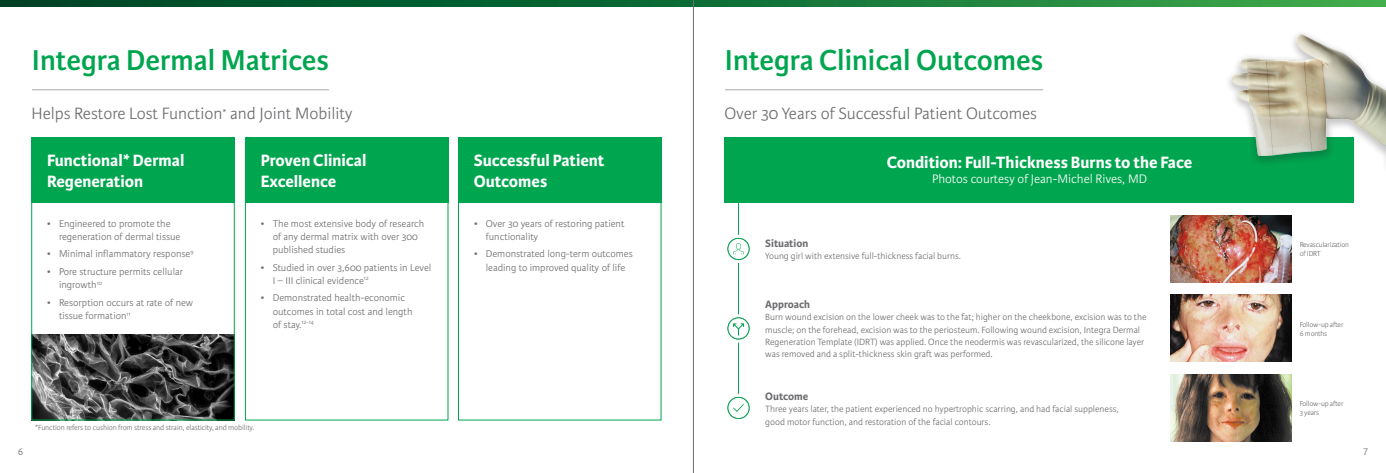
<style>
.page{position:relative;width:1386px;height:473px;background:#fff}
.page>*{position:absolute;margin:0;border:0;box-sizing:border-box;transform-origin:0 0}
.t1{font:600 30.62px "Karmina Sans";color:#00a54f}
.h3_Bold{font:700 17.5px/21px "Karmina Sans";color:#fff}
.t2{font:300 17.5px "Karmina Sans";color:#6c6d70}
.t3{font:300 13.12px "Karmina Sans";color:#fff}
.t4{font:700 11.38px "Karmina Sans";color:#6c6d70}
.t5{font:300 10.5px/13.1px "Karmina Sans";color:#6c6d70}
.t6{font:300 9.62px/12.2px "Karmina Sans";color:#6c6d70}
.Disclaimer{font:300 7.88px "Karmina Sans";letter-spacing:-.01em;color:#6c6d70}
.t7{font:300 7.61px/9.1px "Karmina Sans";letter-spacing:-.02em;color:#6c6d70}
</style>
<div class="page">
<svg style="left:0;top:0;width:1386px;height:7px;background:#157237"></svg>
<img style="left:33px;top:335px;width:200px;height:83px">
<hr style="left:32px;top:89px;width:297px;height:1px;background:#a8a9ad">
<div style="left:31px;top:137px;width:204px;height:66px;background:#00a54f"></div>
<div style="left:245px;top:137px;width:203px;height:66px;background:#00a54f"></div>
<div style="left:458px;top:137px;width:204px;height:66px;background:#00a54f"></div>
<div style="left:31px;top:137px;width:204px;height:283px;border:1px solid #00a54f"></div>
<div style="left:245px;top:137px;width:203px;height:283px;border:1px solid #00a54f"></div>
<div style="left:458px;top:137px;width:204px;height:283px;border:1px solid #00a54f"></div>
<hr style="left:725px;top:89px;width:318px;height:1px;background:#a8a9ad">
<div style="left:724px;top:137px;width:630px;height:66px;background:#00a54f"></div>
<img style="left:1171px;top:215px;width:121px;height:67px">
<img style="left:1171px;top:295px;width:121px;height:67px">
<img style="left:1171px;top:374px;width:121px;height:67px">
<div style="left:1224px;top:29px;width:162px;height:147px;background:#231f20;opacity:.25"></div>
<img style="left:1224px;top:29px;width:162px;height:141px">
<hr style="left:738px;top:203px;width:1px;height:34px;background:#00a54f">
<hr style="left:738px;top:259px;width:1px;height:58px;background:#00a54f">
<hr style="left:738px;top:339px;width:1px;height:60px;background:#00a54f">
<div style="left:725px;top:235px;width:28px;height:28px;border:1px solid #fff;border-radius:50%"></div>
<svg style="left:728px;top:238px;width:22px;height:22px"></svg>
<div style="left:728px;top:238px;width:22px;height:22px;border:1px solid #00a54f;border-radius:50%"></div>
<svg style="left:725px;top:315px;width:27px;height:27px"></svg>
<div style="left:725px;top:314px;width:28px;height:28px;border:1px solid #fff;border-radius:50%"></div>
<svg style="left:728px;top:317px;width:22px;height:22px"></svg>
<div style="left:728px;top:317px;width:22px;height:22px;border:1px solid #00a54f;border-radius:50%"></div>
<div style="left:725px;top:394px;width:28px;height:28px;border:1px solid #fff;border-radius:50%"></div>
<svg style="left:728px;top:397px;width:22px;height:22px"></svg>
<div style="left:728px;top:397px;width:22px;height:22px;border:1px solid #00a54f;border-radius:50%"></div>
<hr style="left:693px;top:0;width:1px;height:472px;background:#6c6d70">
<p class="t1" style="left:32px;top:43px;width:298px">Integra Dermal Matrices</p>
<p class="t2" style="left:32px;top:104px;width:322px">Helps Restore Lost Function<sup>*</sup> and Joint Mobility</p>
<p class="h3_Bold" style="left:47px;top:150px;width:139px">Functional* Dermal<br>Regeneration</p>
<p class="h3_Bold" style="left:261px;top:150px;width:107px">Proven Clinical<br>Excellence</p>
<p class="h3_Bold" style="left:474px;top:150px;width:132px">Successful Patient<br>Outcomes</p>
<p class="t5" style="left:59px;top:217px;width:123px;text-indent:-12px">• Engineered to promote the regeneration of dermal tissue</p>
<p class="t5" style="left:47px;top:247px;width:148px">• Minimal inflammatory response<sup>9</sup></p>
<p class="t5" style="left:59px;top:265px;width:126px;text-indent:-12px">• Pore structure permits cellular ingrowth<sup>10</sup></p>
<p class="t5" style="left:59px;top:296px;width:136px;text-indent:-12px">• Resorption occurs at rate of new tissue formation<sup>11</sup></p>
<p class="t5" style="left:273px;top:217px;width:153px;text-indent:-12px">• The most extensive body of research of any dermal matrix with over 300 published studies</p>
<p class="t5" style="left:273px;top:261px;width:160px;text-indent:-12px">• Studied in over 3,600 patients in Level<br>I – III clinical evidence<sup>12</sup></p>
<p class="t5" style="left:273px;top:291px;width:141px;text-indent:-12px">• Demonstrated health-economic outcomes in total cost and length of stay.<sup>12-14</sup></p>
<p class="Disclaimer" style="left:35px;top:423px;width:220px">*Function refers to cushion from stress and strain, elasticity, and mobility.</p>
<p class="t5" style="left:486px;top:217px;width:140px;text-indent:-12px">• Over 30 years of restoring patient functionality</p>
<p class="t5" style="left:474px;top:247px;width:160px;text-align:center">• Demonstrated long-term outcomes leading to improved quality of life</p>
<p class="t1" style="left:725px;top:43px;width:320px">Integra Clinical Outcomes</p>
<p class="t2" style="left:724px;top:104px;width:314px">Over 30 Years of Successful Patient Outcomes</p>
<p class="h3_Bold" style="left:887px;top:152px;width:307px">Condition: Full-Thickness Burns to the Face</p>
<p class="t3" style="left:932px;top:172px;width:216px">Photos courtesy of Jean-Michel Rives, MD</p>
<p class="t4" style="left:765px;top:237px;width:45px">Situation</p>
<p class="t6" style="left:765px;top:250px;width:197px">Young girl with extensive full-thickness facial burns.</p>
<p class="t7" style="left:1300px;top:240px;width:51px">Revascularization of IDRT</p>
<p class="t4" style="left:765px;top:298px;width:46px">Approach</p>
<p class="t6" style="left:765px;top:311px;width:383px">Burn wound excision on the lower cheek was to the fat; higher on the cheekbone, excision was to the muscle; on the forehead, excision was to the periosteum. Following wound excision, Integra Dermal Regeneration Template (IDRT) was applied. Once the neodermis was revascularized, the silicone layer was removed and a split-thickness skin graft was performed.</p>
<p class="t7" style="left:1300px;top:320px;width:45px">Follow-up after<br>6 months</p>
<p class="t4" style="left:765px;top:389px;width:45px">Outcome</p>
<p class="t6" style="left:765px;top:403px;width:355px">Three years later, the patient experienced no hypertrophic scarring, and had facial suppleness, good motor function, and restoration of the facial contours.</p>
<p class="t7" style="left:1300px;top:399px;width:45px">Follow-up after<br>3 years</p>
<p class="t5" style="left:18px;top:445px;width:7px">6</p>
<p class="t5" style="left:1364px;top:445px;width:6px">7</p>
</div>
